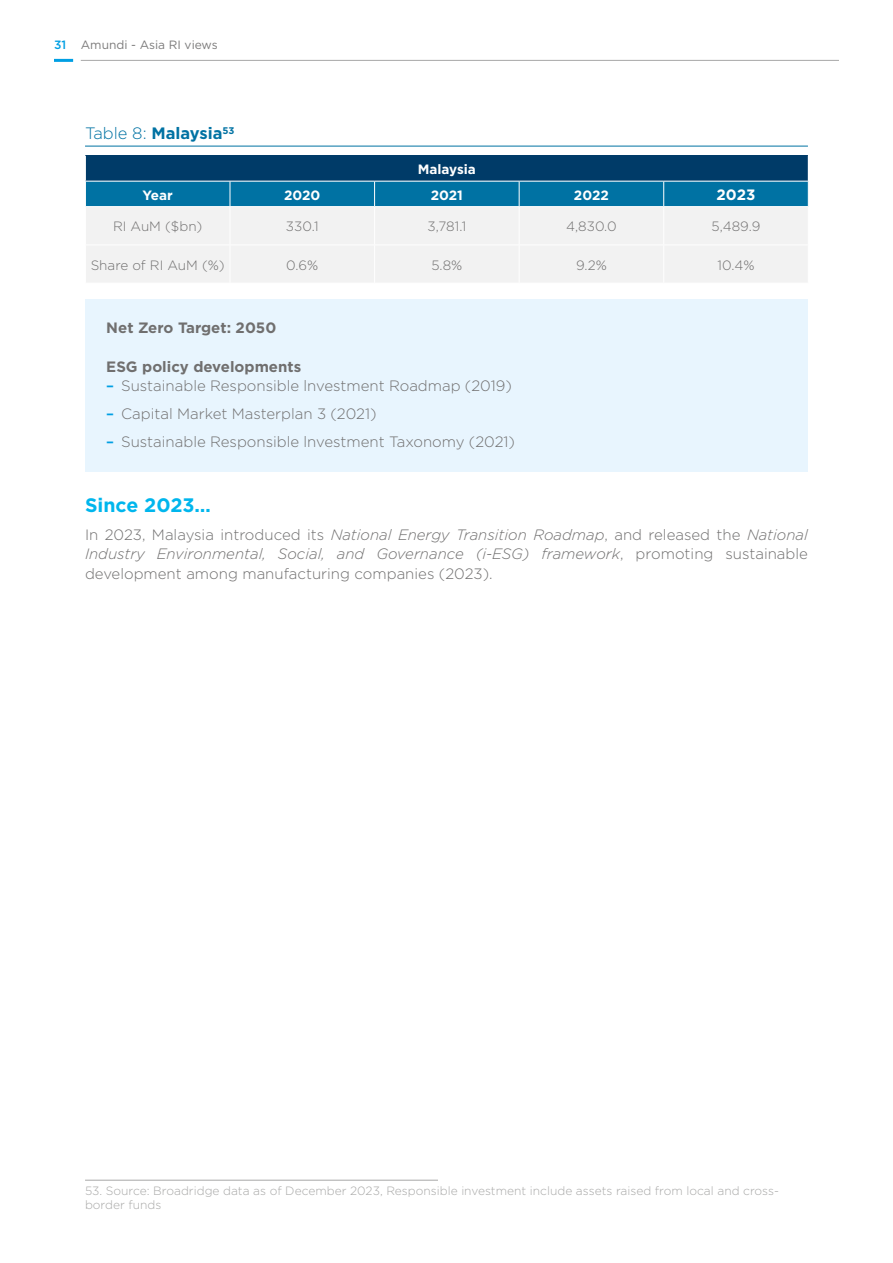
<style>
.page{position:relative;width:893px;height:1263px;background:#fff}
.page>*{position:absolute;margin:0;border:0;box-sizing:border-box;transform-origin:0 0}
.t1{font:700 19.5px "Gotham HTF";color:#00b6ed}
.t2{font:700 16.5px "Gotham HTF";color:#0072a3}
.t3{font:300 15px/19.5px "Gotham HTF";color:#706f6f;text-align:justify}
.t4{font:700 15px "Gotham HTF";color:#706f6f}
.t5{font:700 15px "Gotham HTF";color:#fff}
.t6{font:300 13.5px "Gotham HTF";color:#706f6f}
.t7{font:700 13.5px "Gotham HTF";color:#fff}
.t8{font:300 12px/14.4px "Gotham HTF";color:#a8a8a7}
.t9{font:12px "Gotham HTF";color:#7c7b7b}
.s1{font-weight:500;color:#009fe3}
.s2{font-weight:300}
.s3{font-style:italic}
</style>
<div class="page">
<hr style="left:81px;top:60px;width:758px;height:1px;background:#a8a8a7">
<hr style="left:54px;top:59px;width:19px;height:3px;background:#009fe3">
<div style="left:85px;top:299px;width:723px;height:173px;background:#e8f5fe"></div>
<hr style="left:85px;top:146px;width:723px;height:1px;background:#0072a3">
<hr style="left:85px;top:1180px;width:353px;height:1px;background:#a8a8a7">
<div style="left:86px;top:207px;width:722px;height:75px;background:#f2f2f2"></div>
<hr style="left:230px;top:245px;width:145px;height:1px;background:#fff">
<hr style="left:375px;top:245px;width:144px;height:1px;background:#fff">
<hr style="left:519px;top:245px;width:145px;height:1px;background:#fff">
<hr style="left:664px;top:245px;width:145px;height:1px;background:#fff">
<svg style="left:85px;top:156px;width:724px;height:50px;background:#035886"></svg>
<hr style="left:374px;top:207px;width:1px;height:38px;background:#fff">
<hr style="left:519px;top:207px;width:1px;height:38px;background:#fff">
<hr style="left:663px;top:207px;width:1px;height:38px;background:#fff">
<hr style="left:374px;top:245px;width:1px;height:38px;background:#fff">
<hr style="left:519px;top:245px;width:1px;height:38px;background:#fff">
<hr style="left:663px;top:245px;width:1px;height:38px;background:#fff">
<hr style="left:85px;top:245px;width:145px;height:1px;background:#fff">
<hr style="left:85px;top:181px;width:145px;height:1px;background:#fff">
<hr style="left:230px;top:181px;width:145px;height:1px;background:#fff">
<hr style="left:375px;top:181px;width:144px;height:1px;background:#fff">
<hr style="left:519px;top:181px;width:145px;height:1px;background:#fff">
<hr style="left:664px;top:181px;width:145px;height:1px;background:#fff">
<hr style="left:230px;top:207px;width:1px;height:38px;background:#fff">
<hr style="left:230px;top:245px;width:1px;height:38px;background:#fff">
<p class="t9" style="left:54px;top:39px;width:165px"><span class="s1">31</span> Amundi - Asia RI views</p>
<p class="t2" style="left:85px;top:124px;width:151px"><span class="s2">Table 8:</span> Malaysia<sup>53</sup></p>
<p class="t7" style="left:418px;top:161px;width:60px">Malaysia</p>
<p class="t7" style="left:143px;top:187px;width:32px">Year</p>
<p class="t7" style="left:284px;top:187px;width:38px">2020</p>
<p class="t7" style="left:431px;top:187px;width:34px">2021</p>
<p class="t7" style="left:574px;top:187px;width:36px">2022</p>
<p class="t5" style="left:717px;top:186px;width:40px">2023</p>
<p class="t6" style="left:113px;top:219px;width:91px">RI AuM ($bn)</p>
<p class="t6" style="left:286px;top:219px;width:34px">330.1</p>
<p class="t6" style="left:427px;top:219px;width:40px">3,781.1</p>
<p class="t6" style="left:566px;top:219px;width:52px">4,830.0</p>
<p class="t6" style="left:711px;top:219px;width:50px">5,489.9</p>
<p class="t6" style="left:91px;top:258px;width:136px">Share of RI AuM (%)</p>
<p class="t6" style="left:286px;top:258px;width:34px">0.6%</p>
<p class="t6" style="left:431px;top:258px;width:32px">5.8%</p>
<p class="t6" style="left:576px;top:258px;width:32px">9.2%</p>
<p class="t6" style="left:717px;top:258px;width:39px">10.4%</p>
<p class="t4" style="left:106px;top:319px;width:172px">Net Zero Target: 2050</p>
<p class="t4" style="left:106px;top:358px;width:196px">ESG policy developments</p>
<p class="t3" style="left:106px;top:376px;width:407px"><span class="s1">–</span> Sustainable Responsible lnvestment Roadmap (2019)</p>
<p class="t3" style="left:106px;top:404px;width:272px"><span class="s1">–</span> Capital Market Masterplan 3 (2021)</p>
<p class="t3" style="left:106px;top:432px;width:410px"><span class="s1">–</span> Sustainable Responsible lnvestment Taxonomy (2021)</p>
<h1 class="t1" style="left:85px;top:493px;width:127px">Since 2023…</h1>
<p class="t3" style="left:85px;top:524px;width:724px">In 2023, Malaysia introduced its <span class="s3">National Energy Transition Roadmap</span>, and released the <span class="s3">National Industry Environmental, Social, and Governance (i-ESG) framework</span>, promoting sustainable development among manufacturing companies (2023).</p>
<p class="t8" style="left:85px;top:1183px;width:695px">53. Source: Broadridge data as of December 2023, Responsible investment include assets raised from local and cross&shy;border funds</p>
</div>
